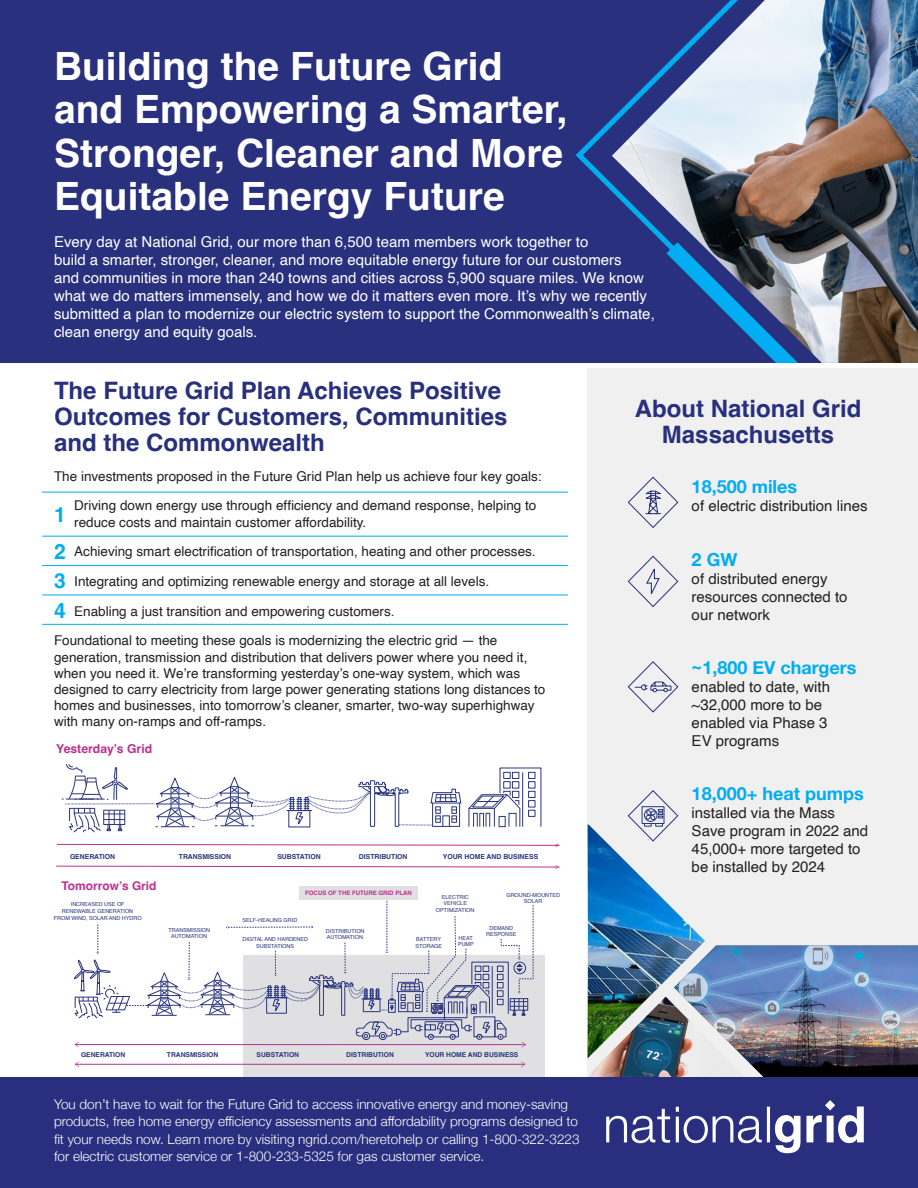
<style>
.page{position:relative;width:918px;height:1188px;background:#fff}
.page>*{position:absolute;margin:0;border:0;box-sizing:border-box;transform-origin:0 0}
.t1{font:700 39px/43.2px "Helvetica";color:#fff}
.t2{font:700 24px/25.8px "Helvetica";color:#28307e}
.t3{font:700 21px "Helvetica";color:#00adf0}
.t4{font:700 18px "Helvetica Neue";color:#00adf0}
.t5{font:15px/18px "Helvetica";color:#fff}
.t6{font:15px/18px "Helvetica";color:#231f20}
.t7{font:13.5px/16.2px "Helvetica";color:#231f20}
.t8{font:300 13.5px/17.4px "Helvetica Neue";color:#fff}
.t9{font:700 12.3px "Helvetica";color:#bc3090}
.t10{font:700 12px "Helvetica";color:#bc3090}
.t11{font:700 6.9px "Helvetica";color:#2a357d}
.t12{font:700 6.75px "Helvetica";color:#2a357d}
.t13{font:700 6.15px "Helvetica";color:#bc3090}
.t14{font:5.4px/6.6px "Helvetica";color:#2a357d;text-align:center}
</style>
<div class="page">
<div style="left:244px;top:955px;width:301px;height:122px;background:#e0e0e2"></div>
<hr style="left:75px;top:1064px;width:450px;height:1px;background:#bc3090">
<svg style="left:75px;top:1062px;width:4px;height:5px"></svg>
<svg style="left:521px;top:1062px;width:4px;height:5px"></svg>
<svg style="left:74px;top:898px;width:459px;height:149px"></svg>
<div style="left:299px;top:886px;width:118px;height:14px;background:#e0e0e2"></div>
<div style="left:588px;top:368px;width:330px;height:761px;background:#f0f0f0"></div>
<div style="left:0;top:0;width:918px;height:363px;background:#29307d"></div>
<svg style="left:576px;top:119px;width:36px;height:73px"></svg>
<img style="left:612px;top:0;width:306px;height:363px">
<img style="left:587px;top:997px;width:19px;height:80px">
<div style="left:0;top:1077px;width:918px;height:111px;background:#292f7e"></div>
<img style="left:606px;top:946px;width:312px;height:207px">
<svg style="left:627px;top:476px;width:52px;height:52px"></svg>
<svg style="left:627px;top:661px;width:52px;height:52px"></svg>
<svg style="left:627px;top:555px;width:52px;height:52px"></svg>
<svg style="left:56px;top:764px;width:504px;height:83px"></svg>
<svg style="left:56px;top:865px;width:504px;height:4px"></svg>
<img style="left:588px;top:824px;width:117px;height:234px">
<svg style="left:627px;top:790px;width:52px;height:52px"></svg>
<hr style="left:42px;top:536px;width:526px;height:1px;background:#00adf0">
<hr style="left:42px;top:492px;width:526px;height:1px;background:#00adf0">
<hr style="left:42px;top:624px;width:526px;height:1px;background:#00adf0">
<hr style="left:42px;top:565px;width:526px;height:1px;background:#00adf0">
<hr style="left:42px;top:595px;width:526px;height:1px;background:#00adf0">
<p class="t1" style="left:54px;top:49px;width:515px">Building the Future Grid and Empowering a Smarter,<br>Stronger, Cleaner and More<br>Equitable Energy Future</p>
<p class="t5" style="left:54px;top:234px;width:602px">Every day at National Grid, our more than 6,500 team members work together to<br>build a smarter, stronger, cleaner, and more equitable energy future for our customers<br>and communities in more than 240 towns and cities across 5,900 square miles. We know what we do matters immensely, and how we do it matters even more. It’s why we recently submitted a plan to modernize our electric system to support the Commonwealth’s climate, clean energy and equity goals.</p>
<p class="t2" style="left:54px;top:381px;width:455px">The Future Grid Plan Achieves Positive<br>Outcomes for Customers, Communities and the Commonwealth</p>
<p class="t7" style="left:54px;top:468px;width:489px">The investments proposed in the Future Grid Plan help us achieve four key goals:</p>
<p class="t7" style="left:74px;top:498px;width:464px">Driving down energy use through efficiency and demand response, helping to reduce costs and maintain customer affordability.</p>
<p class="t7" style="left:74px;top:544px;width:463px">Achieving smart electrification of transportation, heating and other processes.</p>
<p class="t7" style="left:74px;top:574px;width:416px">Integrating and optimizing renewable energy and storage at all levels.</p>
<p class="t7" style="left:74px;top:603px;width:322px">Enabling a just transition and empowering customers.</p>
<p class="t7" style="left:54px;top:633px;width:493px">Foundational to meeting these goals is modernizing the electric grid — the generation, transmission and distribution that delivers power where you need it, when you need it. We’re transforming yesterday’s one-way system, which was designed to carry electricity from large power generating stations long distances to homes and businesses, into tomorrow’s cleaner, smarter, two-way superhighway with many on-ramps and off-ramps.</p>
<p class="t3" style="left:54px;top:502px;width:13px">1</p>
<p class="t3" style="left:54px;top:539px;width:13px">2</p>
<p class="t3" style="left:54px;top:568px;width:13px">3</p>
<p class="t3" style="left:54px;top:597px;width:13px">4</p>
<p class="t9" style="left:56px;top:741px;width:98px">Yesterday’s Grid</p>
<p class="t11" style="left:70px;top:852px;width:47px">GENERATION</p>
<p class="t10" style="left:61px;top:879px;width:97px">Tomorrow’s Grid</p>
<p class="t14" style="left:54px;top:901px;width:89px">INCREASED USE OF<br>RENEWABLE GENERATION<br>FROM WIND, SOLAR AND HYDRO</p>
<p class="t11" style="left:179px;top:852px;width:54px">TRANSMISSION</p>
<p class="t11" style="left:277px;top:852px;width:45px">SUBSTATION</p>
<p class="t11" style="left:359px;top:852px;width:50px">DISTRIBUTION</p>
<p class="t11" style="left:443px;top:852px;width:97px">YOUR HOME AND BUSINESS</p>
<p class="t14" style="left:169px;top:927px;width:43px">TRANSMISSION<br>AUTOMATION</p>
<p class="t13" style="left:305px;top:890px;width:108px">FOCUS OF THE FUTURE GRID PLAN</p>
<p class="t14" style="left:436px;top:894px;width:40px">ELECTRIC<br>VEHICLE<br>OPTIMIZATION</p>
<p class="t14" style="left:506px;top:892px;width:55px">GROUND-MOUNTED<br>SOLAR</p>
<p class="t14" style="left:458px;top:935px;width:17px;text-align:left">HEAT<br>PUMP</p>
<p class="t14" style="left:243px;top:917px;width:56px">SELF-HEALING GRID</p>
<p class="t14" style="left:242px;top:936px;width:67px">DIGITAL AND HARDENED<br>SUBSTATIONS</p>
<p class="t14" style="left:486px;top:925px;width:32px">DEMAND<br>RESPONSE</p>
<p class="t14" style="left:326px;top:928px;width:40px;text-align:left">DISTRIBUTION<br>AUTOMATION</p>
<p class="t14" style="left:416px;top:936px;width:28px;text-align:left">BATTERY<br>STORAGE</p>
<p class="t12" style="left:81px;top:1051px;width:46px">GENERATION</p>
<p class="t12" style="left:167px;top:1051px;width:53px">TRANSMISSION</p>
<p class="t12" style="left:257px;top:1051px;width:44px">SUBSTATION</p>
<p class="t12" style="left:346px;top:1051px;width:49px">DISTRIBUTION</p>
<p class="t12" style="left:425px;top:1051px;width:95px">YOUR HOME AND BUSINESS</p>
<p class="t8" style="left:54px;top:1095px;width:527px">You don’t have to wait for the Future Grid to access innovative energy and money-saving products, free home energy efficiency assessments and affordability programs designed to fit your needs now. Learn more by visiting ngrid.com/heretohelp or calling 1-800-322-3223 for electric customer service or 1-800-233-5325 for gas customer service.</p>
<p class="t2" style="left:635px;top:399px;width:228px;text-align:center">About National Grid<br>Massachusetts</p>
<p class="t4" style="left:692px;top:473px;width:107px">18,500 miles</p>
<p class="t6" style="left:692px;top:498px;width:177px">of electric distribution lines</p>
<p class="t4" style="left:692px;top:545px;width:47px">2 GW</p>
<p class="t6" style="left:692px;top:570px;width:157px">of distributed energy resources connected to our network</p>
<p class="t4" style="left:692px;top:653px;width:166px">~1,800 EV chargers</p>
<p class="t6" style="left:692px;top:678px;width:140px">enabled to date, with ~32,000 more to be enabled via Phase 3<br>EV programs</p>
<p class="t4" style="left:692px;top:779px;width:174px">18,000+ heat pumps</p>
<p class="t6" style="left:692px;top:804px;width:178px">installed via the Mass<br>Save program in 2022 and<br>45,000+ more targeted to be installed by 2024</p>
</div>
